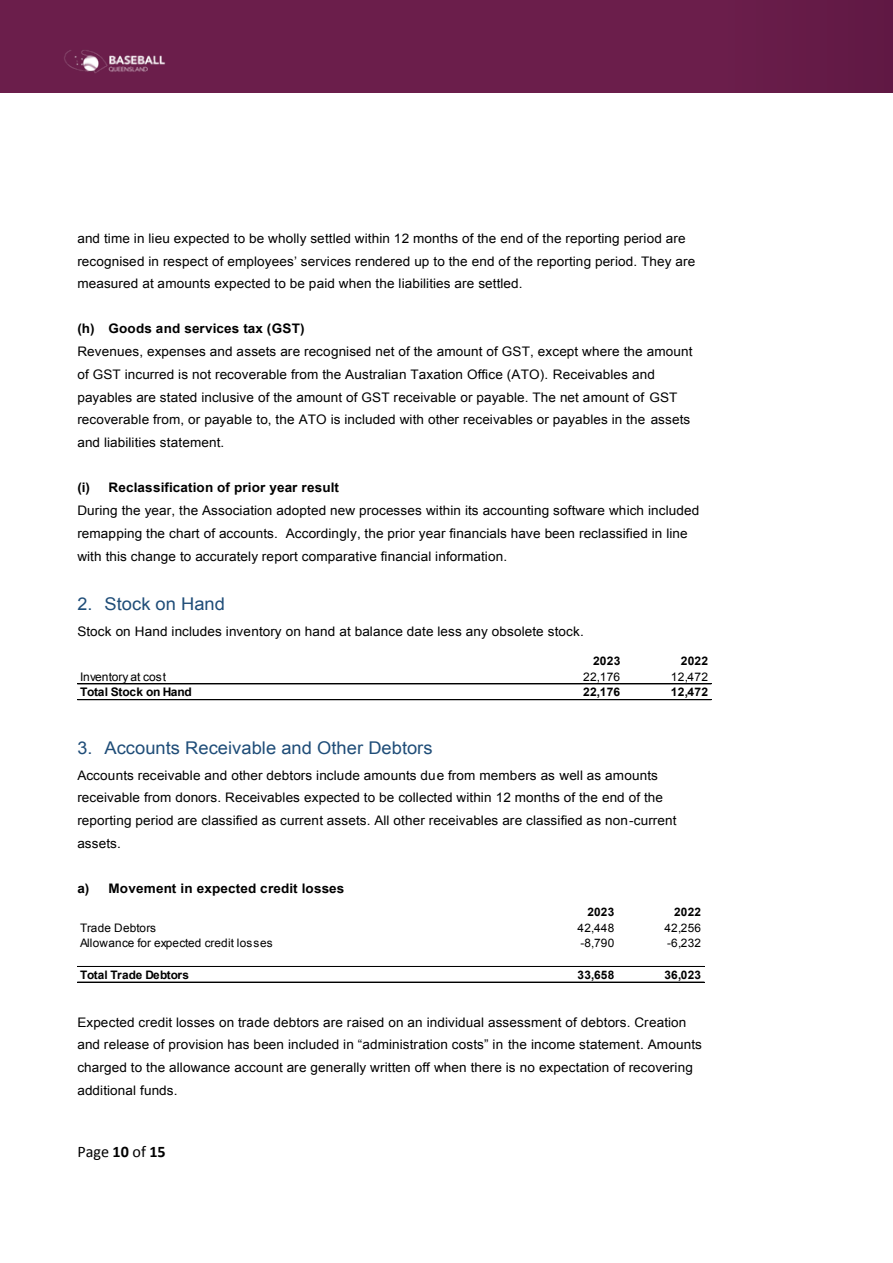
<style>
.page{position:relative;width:893px;height:1263px;background:#fff}
.page>*{position:absolute;margin:0;border:0;box-sizing:border-box;transform-origin:0 0}
.t1{font:17.55px "Arial";color:#1f4d78}
.t2{font:16.2px "Calibri";color:#000}
.t3{font:13.2px/22.6px "Arial";letter-spacing:.01em;color:#000}
.t4{font:700 13.2px "Arial";letter-spacing:.01em;color:#000}
.t5{font:11.85px "Arial";letter-spacing:.015em;color:#000}
.t6{font:700 11.85px "Arial";letter-spacing:.015em;color:#000}
.t7{font:700 11.85px "Arial";letter-spacing:-.025em;color:#000}
.t8{font:11.7px "Arial";letter-spacing:.02em;color:#000}
.t9{font:700 11.7px "Arial";letter-spacing:.02em;color:#000}
.t10{font:700 11.7px "Arial";letter-spacing:-.02em;color:#000}
.s1{font-weight:700}
</style>
<div class="page">
<hr style="left:77px;top:683px;width:634px;height:1px;background:#000">
<hr style="left:77px;top:699px;width:634px;height:1px;background:#000">
<hr style="left:77px;top:966px;width:627px;height:1px;background:#000">
<hr style="left:77px;top:981px;width:627px;height:1px;background:#000">
<div style="left:0;top:0;width:893px;height:93px;background:#6b1e4b"></div>
<img style="left:64px;top:50px;width:102px;height:24px">
<p class="t3" style="left:77px;top:227px;width:619px">and time in lieu expected to be wholly settled within 12 months of the end of the reporting period are recognised in respect of employees’ services rendered up to the end of the reporting period. They are measured at amounts expected to be paid when the liabilities are settled.</p>
<p class="t4" style="left:77px;top:320px;width:229px">(h) Goods and services tax (GST)</p>
<p class="t3" style="left:77px;top:341px;width:617px">Revenues, expenses and assets are recognised net of the amount of GST, except where the amount of GST incurred is not recoverable from the Australian Taxation Office (ATO). Receivables and payables are stated inclusive of the amount of GST receivable or payable. The net amount of GST recoverable from, or payable to, the ATO is included with other receivables or payables in the assets and liabilities statement.</p>
<p class="t4" style="left:77px;top:479px;width:263px">(i) Reclassification of prior year result</p>
<p class="t3" style="left:77px;top:499px;width:623px">During the year, the Association adopted new processes within its accounting software which included remapping the chart of accounts. Accordingly, the prior year financials have been reclassified in line with this change to accurately report comparative financial information.</p>
<h1 class="t1" style="left:77px;top:592px;width:149px">2. Stock on Hand</h1>
<p class="t3" style="left:77px;top:620px;width:508px">Stock on Hand includes inventory on hand at balance date less any obsolete stock.</p>
<p class="t6" style="left:593px;top:653px;width:29px">2023</p>
<p class="t6" style="left:681px;top:653px;width:29px">2022</p>
<p class="t5" style="left:80px;top:669px;width:87px">Inventory at cost</p>
<p class="t5" style="left:583px;top:669px;width:39px">22,176</p>
<p class="t5" style="left:671px;top:669px;width:39px">12,472</p>
<p class="t7" style="left:80px;top:684px;width:113px">Total Stock on Hand</p>
<p class="t6" style="left:583px;top:684px;width:39px">22,176</p>
<p class="t6" style="left:671px;top:684px;width:39px">12,472</p>
<h1 class="t1" style="left:77px;top:736px;width:357px">3. Accounts Receivable and Other Debtors</h1>
<p class="t3" style="left:77px;top:764px;width:601px">Accounts receivable and other debtors include amounts due from members as well as amounts receivable from donors. Receivables expected to be collected within 12 months of the end of the reporting period are classified as current assets. All other receivables are classified as non-current assets.</p>
<p class="t4" style="left:77px;top:879px;width:269px">a) Movement in expected credit losses</p>
<p class="t9" style="left:587px;top:904px;width:29px">2023</p>
<p class="t9" style="left:674px;top:904px;width:29px">2022</p>
<p class="t8" style="left:80px;top:920px;width:77px">Trade Debtors</p>
<p class="t8" style="left:578px;top:920px;width:38px">42,448</p>
<p class="t8" style="left:664px;top:920px;width:38px">42,256</p>
<p class="t8" style="left:80px;top:936px;width:194px">Allowance for expected credit losses</p>
<p class="t8" style="left:580px;top:936px;width:35px">-8,790</p>
<p class="t8" style="left:667px;top:936px;width:35px">-6,232</p>
<p class="t10" style="left:80px;top:967px;width:110px">Total Trade Debtors</p>
<p class="t9" style="left:578px;top:967px;width:38px">33,658</p>
<p class="t9" style="left:664px;top:967px;width:38px">36,023</p>
<p class="t3" style="left:77px;top:1011px;width:626px">Expected credit losses on trade debtors are raised on an individual assessment of debtors. Creation and release of provision has been included in “administration costs” in the income statement. Amounts charged to the allowance account are generally written off when there is no expectation of recovering additional funds.</p>
<p class="t2" style="left:77px;top:1141px;width:90px">Page <span class="s1">10</span> of <span class="s1">15</span></p>
</div>
